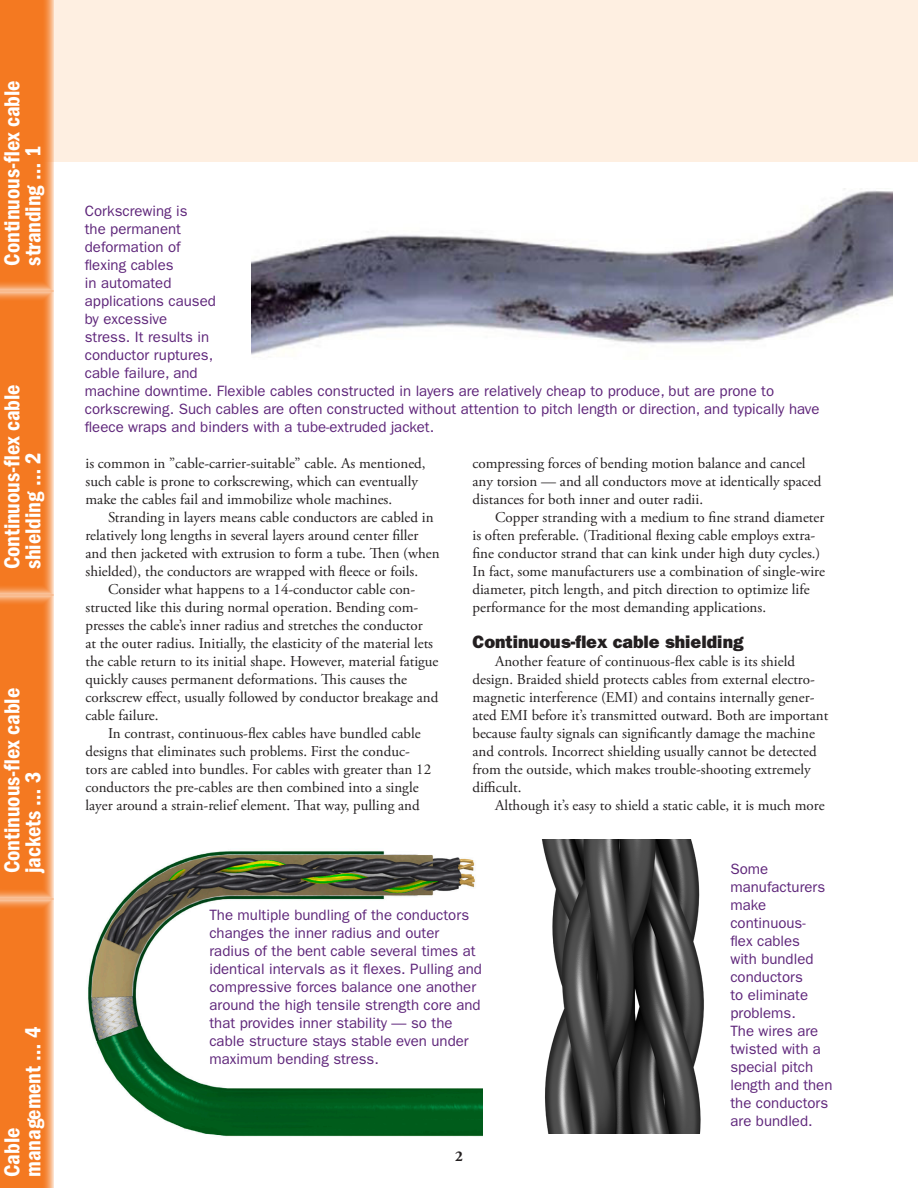
<style>
.page{position:relative;width:918px;height:1188px;background:#fff}
.page>*{position:absolute;margin:0;border:0;box-sizing:border-box;transform-origin:0 0}
.t1{font:22.5px/21px "ITC Franklin Gothic Std Dm Cd";letter-spacing:-.005em;color:#fff}
.Subhead_Art_titles{font:18px "ITC Franklin Gothic Std Hvy";color:#231f20}
.Text{font:15px/18px "Adobe Garamond Pro";color:#231f20}
.Captions_Callouts__c{font:15px/18px "ITC Franklin Gothic Std";color:#5e257a}
.Credit_Sponsor_Folio{font:700 15px "Adobe Garamond Pro";color:#231f20}
</style>
<div class="page">
<div style="left:0;top:0;width:918px;height:162px;background:#feefe1"></div>
<img style="left:252px;top:188px;width:641px;height:169px">
<img style="left:541px;top:839px;width:163px;height:295px">
<img style="left:88px;top:851px;width:394px;height:286px">
<div style="left:209px;top:910px;width:273px;height:154px;background:#fff"></div>
<svg style="left:0;top:900px;width:54px;height:288px;background:#f4802d"></svg>
<svg style="left:0;top:596px;width:54px;height:304px;background:#f48231"></svg>
<svg style="left:0;top:292px;width:54px;height:304px;background:#f48231"></svg>
<svg style="left:0;top:0;width:54px;height:292px;background:#f4802d"></svg>
<h1 class="t1" style="left:2px;top:266px;width:186px;rotate:-90deg">Continuous-flex cable stranding … 1</h1>
<h1 class="t1" style="left:2px;top:569px;width:186px;rotate:-90deg">Continuous-flex cable shielding … 2</h1>
<h1 class="t1" style="left:2px;top:873px;width:186px;rotate:-90deg">Continuous-flex cable jackets … 3</h1>
<h1 class="t1" style="left:2px;top:1177px;width:152px;rotate:-90deg">Cable management … 4</h1>
<p class="Captions_Callouts__c" style="left:85px;top:202px;width:133px">Corkscrewing is<br>the permanent deformation of flexing cables<br>in automated applications caused by excessive stress. It results in conductor ruptures, cable failure, and</p>
<p class="Captions_Callouts__c" style="left:85px;top:382px;width:736px">machine downtime. Flexible cables constructed in layers are relatively cheap to produce, but are prone to corkscrewing. Such cables are often constructed without attention to pitch length or direction, and typically have fleece wraps and binders with a tube-extruded jacket.</p>
<p class="Text" style="left:86px;top:454px;width:342px">is common in ”cable-carrier-suitable” cable. As mentioned, such cable is prone to corkscrewing, which can eventually make the cables fail and immobilize whole machines.</p>
<p class="Text" style="left:86px;top:508px;width:356px;text-indent:22px">Stranding in layers means cable conductors are cabled in relatively long lengths in several layers around center filler and then jacketed with extrusion to form a tube. Then (when shielded), the conductors are wrapped with fleece or foils.</p>
<p class="Text" style="left:86px;top:580px;width:355px;text-indent:22px">Consider what happens to a 14-conductor cable con&shy;structed like this during normal operation. Bending com&shy;presses the cable’s inner radius and stretches the conductor<br>at the outer radius. Initially, the elasticity of the material lets the cable return to its initial shape. However, material fatigue quickly causes permanent deformations. This causes the corkscrew effect, usually followed by conductor breakage and cable failure.</p>
<p class="Text" style="left:86px;top:724px;width:347px;text-indent:22px">In contrast, continuous-flex cables have bundled cable designs that eliminates such problems. First the conduc&shy;tors are cabled into bundles. For cables with greater than 12 conductors the pre-cables are then combined into a single layer around a strain-relief element. That way, pulling and</p>
<p class="Text" style="left:472px;top:454px;width:350px">compressing forces of bending motion balance and cancel any torsion — and all conductors move at identically spaced distances for both inner and outer radii.</p>
<p class="Text" style="left:472px;top:508px;width:354px;text-indent:22px">Copper stranding with a medium to fine strand diameter is often preferable. (Traditional flexing cable employs extra&shy;fine conductor strand that can kink under high duty cycles.)<br>In fact, some manufacturers use a combination of single-wire diameter, pitch length, and pitch direction to optimize life performance for the most demanding applications.</p>
<p class="Subhead_Art_titles" style="left:472px;top:631px;width:273px">Continuous-flex cable shielding</p>
<p class="Text" style="left:472px;top:652px;width:357px;text-indent:22px">Another feature of continuous-flex cable is its shield design. Braided shield protects cables from external electro&shy;magnetic interference (EMI) and contains internally gener&shy;ated EMI before it’s transmitted outward. Both are important because faulty signals can significantly damage the machine and controls. Incorrect shielding usually cannot be detected from the outside, which makes trouble-shooting extremely difficult.</p>
<p class="Text" style="left:495px;top:796px;width:331px">Although it’s easy to shield a static cable, it is much more</p>
<p class="Captions_Callouts__c" style="left:209px;top:906px;width:274px">The multiple bundling of the conductors changes the inner radius and outer radius of the bent cable several times at identical intervals as it flexes. Pulling and compressive forces balance one another around the high tensile strength core and that provides inner stability — so the cable structure stays stable even under maximum bending stress.</p>
<p class="Credit_Sponsor_Folio" style="left:455px;top:1148px;width:9px">2</p>
<p class="Captions_Callouts__c" style="left:730px;top:860px;width:104px">Some manufacturers make continuous-<br>flex cables<br>with bundled conductors<br>to eliminate problems.<br>The wires are twisted with a special pitch length and then the conductors are bundled.</p>
</div>
